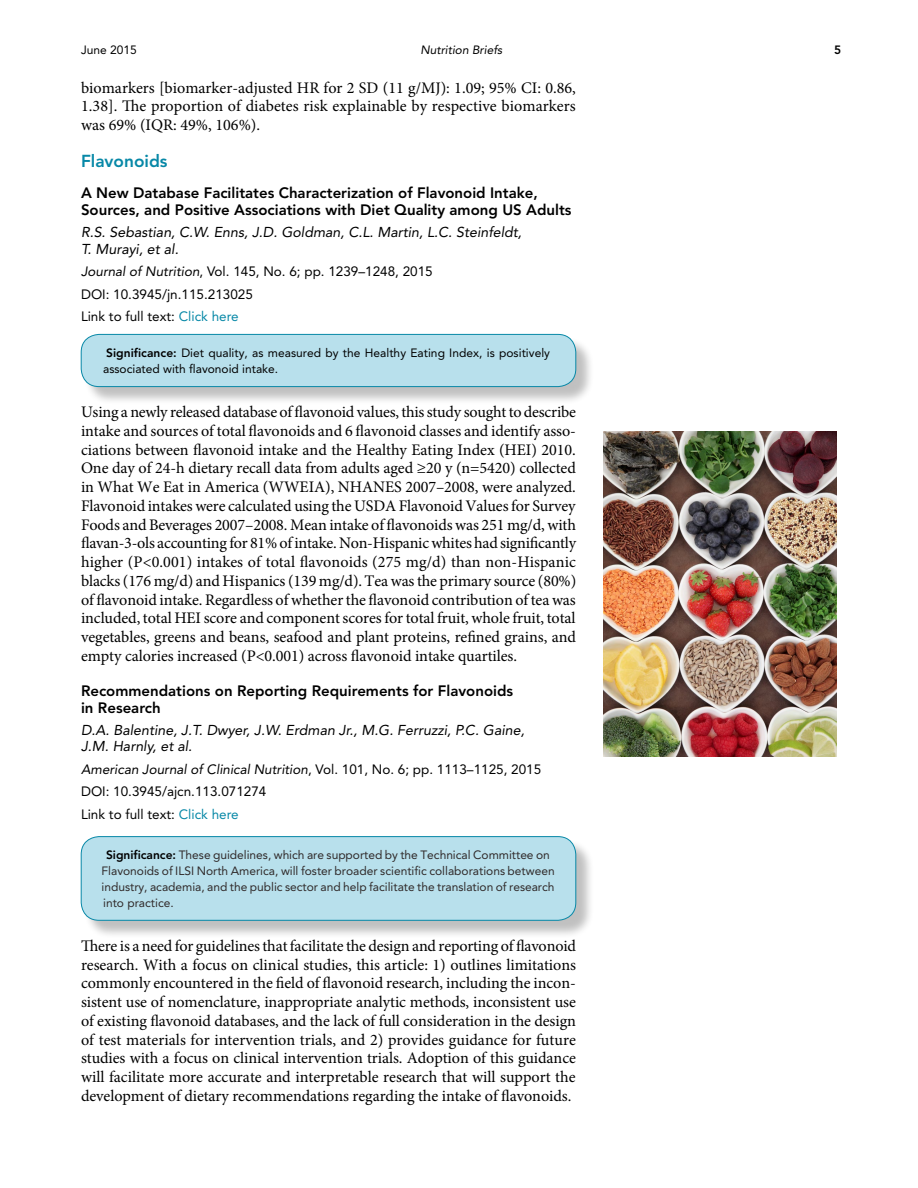
<style>
.page{position:relative;width:918px;height:1188px;background:#fff}
.page>*{position:absolute;margin:0;border:0;box-sizing:border-box;transform-origin:0 0}
.t1{font:800 17.25px "Avenir LT Std";color:#0788a7}
.t2{font:16.2px/18.8px "Minion Pro";letter-spacing:-.005em;color:#000;text-align:justify}
.t3{font:800 15px/17.2px "Avenir LT Std";color:#000}
.t4{font:italic 14.25px/16.5px "Avenir LT Std";color:#000}
.t5{font:13.5px/22.5px "Avenir LT Std";color:#000}
.t6{font:12px/15.8px "Avenir LT Std";color:#302a2a}
.t7{font:12px/15.8px "Avenir LT Std";letter-spacing:.005em;color:#000}
.t8{font:italic 12px "Avenir LT Std";color:#000}
.t9{font:800 12px "Avenir LT Std";color:#000}
.s1{font-style:italic}
.s2{color:#0788a7}
.s3{font-weight:800}
.s4{font-weight:800;color:#000}
</style>
<div class="page">
<img style="left:603px;top:432px;width:234px;height:324px">
<div style="left:83px;top:337px;width:512px;height:68px;background:#000;opacity:.25"></div>
<div style="left:81px;top:334px;width:495px;height:53px;background:#b8e0ec;border-radius:18px"></div>
<div style="left:81px;top:334px;width:495px;height:53px;border:1px solid #0788a7;border-radius:18px"></div>
<div style="left:83px;top:839px;width:512px;height:100px;background:#000;opacity:.25"></div>
<div style="left:81px;top:837px;width:495px;height:83px;background:#b8e0ec;border-radius:18px"></div>
<div style="left:81px;top:836px;width:495px;height:84px;border:1px solid #0788a7;border-radius:18px"></div>
<p class="t7" style="left:81px;top:42px;width:57px">June 2015</p>
<p class="t8" style="left:420px;top:43px;width:83px">Nutrition Briefs</p>
<p class="t9" style="left:834px;top:43px;width:9px">5</p>
<p class="t2" style="left:81px;top:78px;width:496px">biomarkers [biomarker-adjusted HR for 2 SD (11 g/MJ): 1.09; 95% CI: 0.86, 1.38]. The proportion of diabetes risk explainable by respective biomarkers was 69% (IQR: 49%, 106%).</p>
<p class="t1" style="left:81px;top:151px;width:88px">Flavonoids</p>
<p class="t3" style="left:81px;top:184px;width:492px">A New Database Facilitates Characterization of Flavonoid Intake,<br>Sources, and Positive Associations with Diet Quality among US Adults</p>
<p class="t4" style="left:81px;top:224px;width:442px">R.S. Sebastian, C.W. Enns, J.D. Goldman, C.L. Martin, L.C. Steinfeldt,<br>T. Murayi, et al.</p>
<p class="t5" style="left:81px;top:260px;width:353px"><span class="s1">Journal of Nutrition</span>, Vol. 145, No. 6; pp. 1239–1248, 2015<br>DOI: 10.3945/jn.115.213025<br>Link to full text: <span class="s2">Click here</span></p>
<p class="t7" style="left:103px;top:345px;width:448px"><span class="s3">Significance:</span> Diet quality, as measured by the Healthy Eating Index, is positively associated with flavonoid intake.</p>
<p class="t2" style="left:81px;top:403px;width:497px">Using a newly released database of flavonoid values, this study sought to describe intake and sources of total flavonoids and 6 flavonoid classes and identify asso&shy;ciations between flavonoid intake and the Healthy Eating Index (HEI) 2010.<br>One day of 24-h dietary recall data from adults aged ≥20 y (n=5420) collected in What We Eat in America (WWEIA), NHANES 2007–2008, were analyzed.<br>Flavonoid intakes were calculated using the USDA Flavonoid Values for Survey Foods and Beverages 2007–2008. Mean intake of flavonoids was 251 mg/d, with flavan-3-ols accounting for 81% of intake. Non-Hispanic whites had significantly higher (P&lt;0.001) intakes of total flavonoids (275 mg/d) than non-Hispanic blacks (176 mg/d) and Hispanics (139 mg/d). Tea was the primary source (80%) of flavonoid intake. Regardless of whether the flavonoid contribution of tea was included, total HEI score and component scores for total fruit, whole fruit, total vegetables, greens and beans, seafood and plant proteins, refined grains, and empty calories increased (P&lt;0.001) across flavonoid intake quartiles.</p>
<p class="t3" style="left:81px;top:682px;width:434px">Recommendations on Reporting Requirements for Flavonoids in Research</p>
<p class="t4" style="left:81px;top:722px;width:445px">D.A. Balentine, J.T. Dwyer, J.W. Erdman Jr., M.G. Ferruzzi, P.C. Gaine,<br>J.M. Harnly, et al.</p>
<p class="t5" style="left:81px;top:758px;width:462px"><span class="s1">American Journal of Clinical Nutrition</span>, Vol. 101, No. 6; pp. 1113–1125, 2015<br>DOI: 10.3945/ajcn.113.071274<br>Link to full text: <span class="s2">Click here</span></p>
<p class="t6" style="left:102px;top:847px;width:455px;text-indent:4px"><span class="s4">Significance:</span> These guidelines, which are supported by the Technical Committee on Flavonoids of ILSI North America, will foster broader scientific collaborations between industry, academia, and the public sector and help facilitate the translation of research into practice.</p>
<p class="t2" style="left:81px;top:936px;width:497px">There is a need for guidelines that facilitate the design and reporting of flavonoid research. With a focus on clinical studies, this article: 1) outlines limitations commonly encountered in the field of flavonoid research, including the incon&shy;sistent use of nomenclature, inappropriate analytic methods, inconsistent use of existing flavonoid databases, and the lack of full consideration in the design of test materials for intervention trials, and 2) provides guidance for future studies with a focus on clinical intervention trials. Adoption of this guidance will facilitate more accurate and interpretable research that will support the development of dietary recommendations regarding the intake of flavonoids.</p>
</div>
